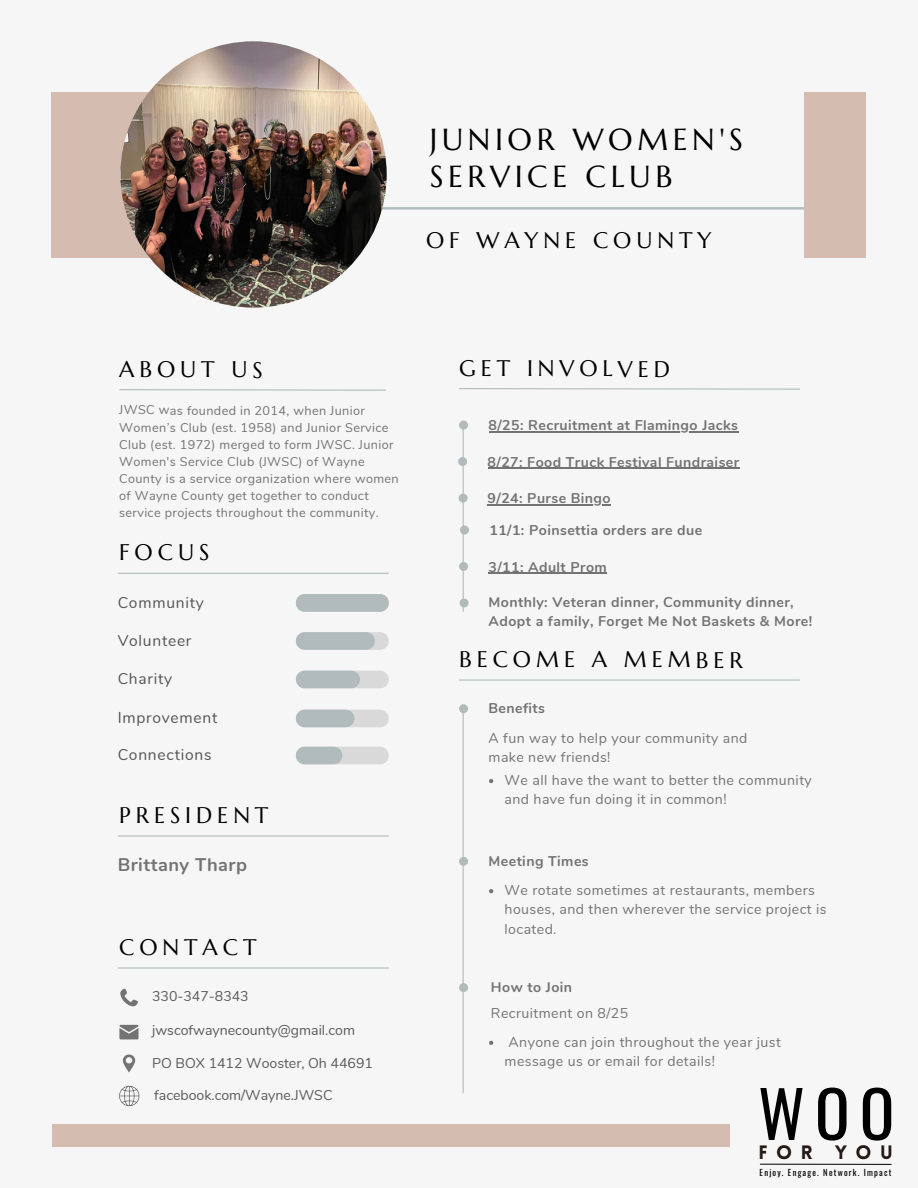
<style>
.page{position:relative;width:918px;height:1188px;background:#f6f6f6}
.page>*{position:absolute;margin:0;border:0;box-sizing:border-box;transform-origin:0 0}
.t1{font:64.2px "Oswald";color:#000}
.t2{font:30.45px/36.5px "Marcellus";letter-spacing:.15em;color:#000}
.t3{font:22.5px "Marcellus";letter-spacing:.22em;color:#000}
.t4{font:900 19.05px "Lovelo";letter-spacing:.45em;color:#231916}
.t5{font:700 18.3px "Nunito";letter-spacing:.03em;color:#737373}
.t6{font:15.45px "Nunito";letter-spacing:.05em;color:#545454}
.t7{font:14.1px/19px "Nunito";letter-spacing:.03em;color:#737373}
.t8{font:700 14.1px/19px "Nunito";letter-spacing:.03em;color:#737373}
.t9{font:14.1px "Nunito";color:#595a5a}
.t10{font:12.6px/17.1px "Nunito";letter-spacing:.03em;color:#737373}
.t11{font:8.55px "Oswald";letter-spacing:.14em;color:#000}
</style>
<div class="page">
<div style="left:52px;top:1124px;width:678px;height:23px;background:#d5bcb0"></div>
<div style="left:52px;top:92px;width:190px;height:165px;background:#d5bcb0"></div>
<hr style="left:308px;top:207px;width:510px;height:2px;background:#b1bbbb">
<div style="left:804px;top:92px;width:62px;height:165px;background:#d5bcb0"></div>
<img style="left:120px;top:41px;width:267px;height:267px;border-radius:50%">
<svg style="left:119px;top:389px;width:267px;height:2px"></svg>
<hr style="left:118px;top:573px;width:271px;height:1px;background:#b1bbbb">
<hr style="left:118px;top:835px;width:271px;height:2px;background:#b1bbbb">
<hr style="left:118px;top:967px;width:271px;height:2px;background:#b1bbbb">
<svg style="left:120px;top:988px;width:18px;height:19px"></svg>
<svg style="left:119px;top:1025px;width:20px;height:14px"></svg>
<svg style="left:123px;top:1055px;width:12px;height:17px"></svg>
<hr style="left:459px;top:679px;width:341px;height:2px;background:#b1bbbb">
<hr style="left:463px;top:710px;width:1px;height:383px;background:#b1bbbb">
<hr style="left:463px;top:421px;width:1px;height:190px;background:#b1bbbb">
<div style="left:459px;top:704px;width:9px;height:9px;background:#b1bbbb;border-radius:50%"></div>
<div style="left:459px;top:857px;width:9px;height:9px;background:#b1bbbb;border-radius:50%"></div>
<svg style="left:459px;top:388px;width:341px;height:2px"></svg>
<svg style="left:296px;top:594px;width:93px;height:18px;background:#b4bdbd"></svg>
<svg style="left:296px;top:632px;width:93px;height:18px;background:#bac2c2"></svg>
<svg style="left:296px;top:671px;width:93px;height:17px;background:#bfc6c6"></svg>
<svg style="left:296px;top:710px;width:93px;height:17px;background:#c2c8c8"></svg>
<svg style="left:296px;top:747px;width:93px;height:17px;background:#c7cccc"></svg>
<div style="left:459px;top:421px;width:9px;height:9px;background:#b1bbbb;border-radius:50%"></div>
<hr style="left:489px;top:431px;width:249px;height:2px;background:#737373">
<div style="left:458px;top:457px;width:9px;height:9px;background:#b1bbbb;border-radius:50%"></div>
<hr style="left:488px;top:468px;width:252px;height:1px;background:#737373">
<div style="left:459px;top:494px;width:9px;height:9px;background:#b1bbbb;border-radius:50%"></div>
<hr style="left:488px;top:504px;width:123px;height:2px;background:#737373">
<hr style="left:760px;top:1164px;width:131px;height:1px;background:#000">
<svg style="left:119px;top:1086px;width:20px;height:20px"></svg>
<div style="left:459px;top:983px;width:9px;height:9px;background:#b1bbbb;border-radius:50%"></div>
<svg style="left:489px;top:1041px;width:4px;height:4px"></svg>
<div style="left:460px;top:525px;width:9px;height:9px;background:#b1bbbb;border-radius:50%"></div>
<div style="left:459px;top:562px;width:9px;height:9px;background:#b1bbbb;border-radius:50%"></div>
<div style="left:460px;top:598px;width:9px;height:9px;background:#b1bbbb;border-radius:50%"></div>
<svg style="left:489px;top:779px;width:4px;height:4px"></svg>
<svg style="left:489px;top:889px;width:4px;height:4px"></svg>
<hr style="left:489px;top:573px;width:118px;height:1px;background:#737373">
<h2 class="t2" style="left:430px;top:122px;width:315px">JUNIOR WOMEN'S<br>SERVICE CLUB</h2>
<h3 class="t3" style="left:426px;top:226px;width:287px">OF WAYNE COUNTY</h3>
<h3 class="t3" style="left:119px;top:356px;width:145px">ABOUT US</h3>
<p class="t10" style="left:119px;top:402px;width:281px">JWSC was founded in 2014, when Junior Women’s Club (est. 1958) and Junior Service Club (est. 1972) merged to form JWSC. Junior Women's Service Club (JWSC) of Wayne County is a service organization where women of Wayne County get together to conduct service projects throughout the community.</p>
<h3 class="t3" style="left:119px;top:538px;width:92px">FOCUS</h3>
<p class="t6" style="left:118px;top:592px;width:88px">Community</p>
<p class="t6" style="left:118px;top:630px;width:75px">Volunteer</p>
<p class="t6" style="left:118px;top:669px;width:56px">Charity</p>
<p class="t6" style="left:118px;top:708px;width:101px">Improvement</p>
<p class="t6" style="left:118px;top:745px;width:95px">Connections</p>
<h3 class="t3" style="left:119px;top:801px;width:151px">PRESIDENT</h3>
<p class="t5" style="left:118px;top:852px;width:131px">Brittany Tharp</p>
<h3 class="t3" style="left:119px;top:933px;width:139px">CONTACT</h3>
<p class="t9" style="left:152px;top:987px;width:98px">330-347-8343</p>
<p class="t9" style="left:152px;top:1021px;width:204px">jwscofwaynecounty@gmail.com</p>
<p class="t9" style="left:152px;top:1054px;width:222px">PO BOX 1412 Wooster, Oh 44691</p>
<p class="t9" style="left:154px;top:1086px;width:180px">facebook.com/Wayne.JWSC</p>
<h3 class="t3" style="left:459px;top:355px;width:212px">GET INVOLVED</h3>
<p class="t8" style="left:489px;top:416px;width:251px">8/25: Recruitment at Flamingo Jacks</p>
<p class="t8" style="left:488px;top:453px;width:253px">8/27: Food Truck Festival Fundraiser</p>
<p class="t8" style="left:488px;top:489px;width:125px">9/24: Purse Bingo</p>
<p class="t8" style="left:490px;top:521px;width:214px">11/1: Poinsettia orders are due</p>
<p class="t8" style="left:489px;top:558px;width:120px">3/11: Adult Prom</p>
<p class="t8" style="left:489px;top:593px;width:325px">Monthly: Veteran dinner, Community dinner,<br>Adopt a family, Forget Me Not Baskets &amp; More!</p>
<h3 class="t3" style="left:459px;top:645px;width:285px">BECOME A MEMBER</h3>
<p class="t8" style="left:489px;top:699px;width:58px">Benefits</p>
<p class="t7" style="left:489px;top:729px;width:260px">A fun way to help your community and make new friends!</p>
<p class="t7" style="left:505px;top:771px;width:309px">We all have the want to better the community and have fun doing it in common!</p>
<p class="t8" style="left:489px;top:852px;width:102px">Meeting Times</p>
<p class="t7" style="left:505px;top:881px;width:324px">We rotate sometimes at restaurants, members houses, and then wherever the service project is located.</p>
<p class="t8" style="left:491px;top:978px;width:83px">How to Join</p>
<p class="t7" style="left:491px;top:1004px;width:139px">Recruitment on 8/25</p>
<p class="t7" style="left:505px;top:1033px;width:278px">Anyone can join throughout the year just message us or email for details!</p>
<h1 class="t1" style="left:758px;top:1063px;width:138px">WOO</h1>
<h3 class="t4" style="left:759px;top:1145px;width:136px">FOR YOU</h3>
<p class="t11" style="left:760px;top:1166px;width:133px">Enjoy. Engage. Network. Impact</p>
</div>
